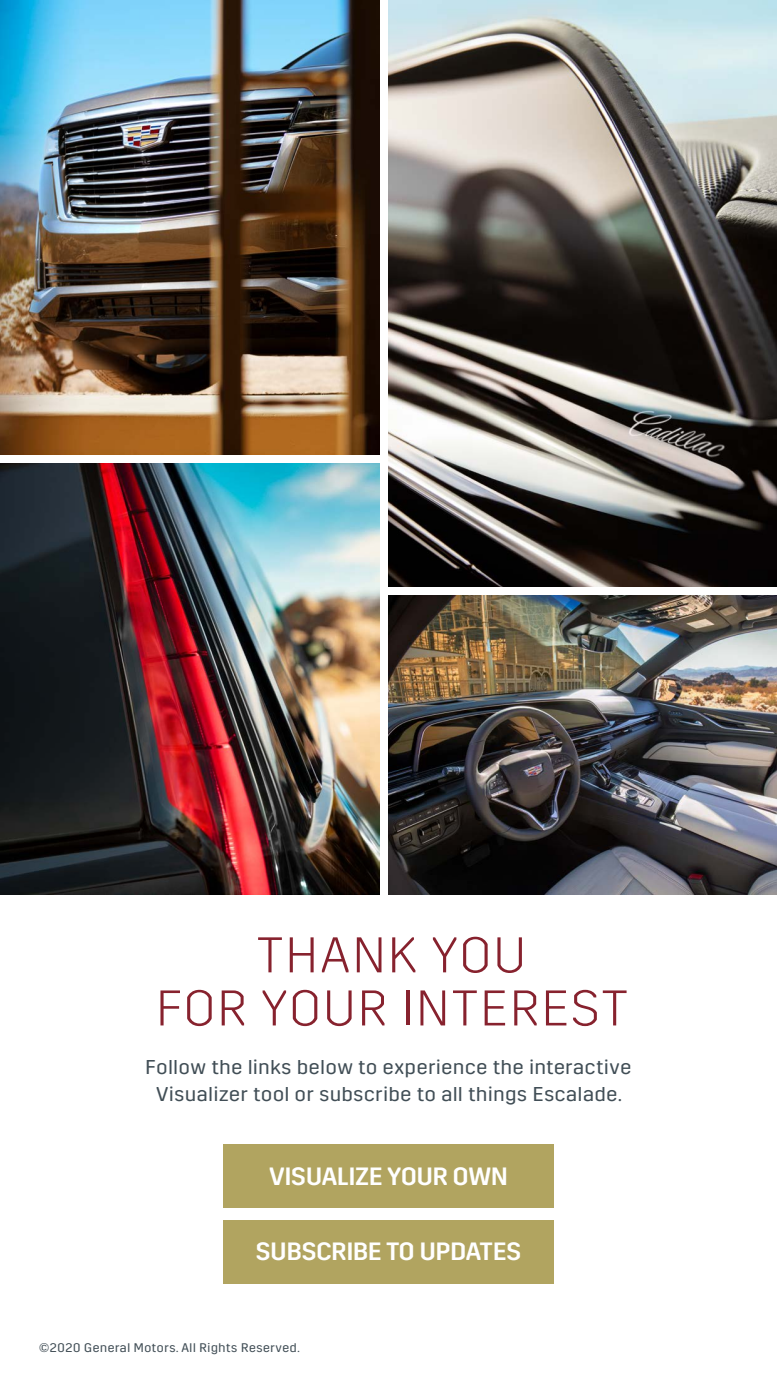
<style>
.page{position:relative;width:777px;height:1380px;background:#fff}
.page>*{position:absolute;margin:0;border:0;box-sizing:border-box;transform-origin:0 0}
.t1{font:300 50px/53.1px "Cadillac Sans A";letter-spacing:.05em;color:#87222e;text-align:center}
.t2{font:500 25px "Cadillac Sans A";color:#fff}
.t3{font:20px/26.9px "Cadillac Sans A";letter-spacing:.04em;color:#414e56;text-align:center}
.t4{font:12.5px "Cadillac Sans A";letter-spacing:.05em;color:#414e56}
</style>
<div class="page">
<img style="left:0;top:0;width:379px;height:454px">
<img style="left:388px;top:0;width:388px;height:587px">
<img style="left:388px;top:596px;width:388px;height:298px">
<img style="left:0;top:463px;width:379px;height:431px">
<div style="left:223px;top:1144px;width:330px;height:64px;background:#b1a460"></div>
<div style="left:223px;top:1220px;width:330px;height:63px;background:#b1a460"></div>
<h1 class="t1" style="left:156px;top:929px;width:473px">THANK YOU<br>FOR YOUR INTEREST</h1>
<p class="t3" style="left:145px;top:1054px;width:487px">Follow the links below to experience the interactive<br>Visualizer tool or subscribe to all things Escalade.</p>
<p class="t2" style="left:269px;top:1162px;width:240px">VISUALIZE YOUR OWN</p>
<p class="t2" style="left:256px;top:1237px;width:267px">SUBSCRIBE TO UPDATES</p>
<p class="t4" style="left:39px;top:1341px;width:262px">©2020 General Motors. All Rights Reserved.</p>
</div>
